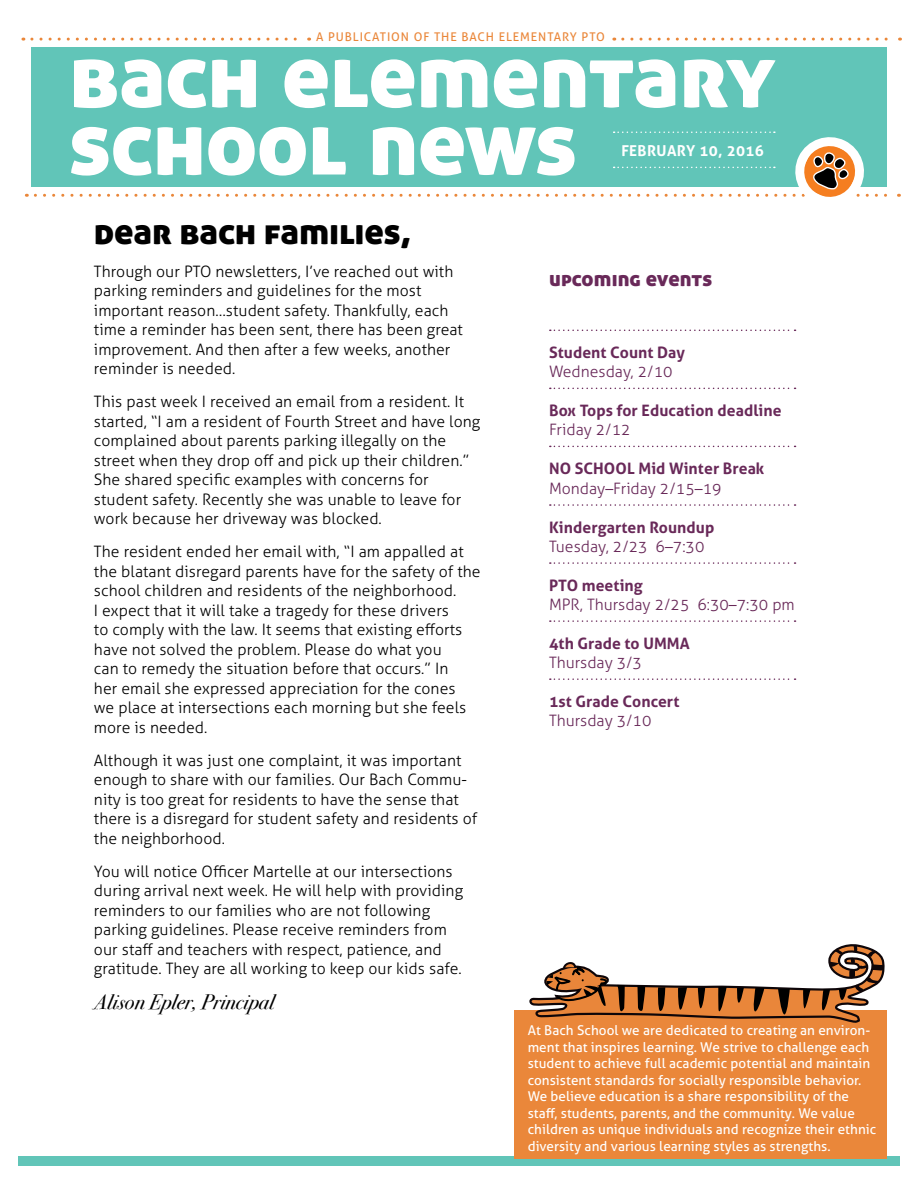
<style>
.page{position:relative;width:918px;height:1188px;background:#fff}
.page>*{position:absolute;margin:0;border:0;box-sizing:border-box;transform-origin:0 0}
.t1{font:90px/67.5px "Aller Display";letter-spacing:-.01em;color:#fff}
.t2{font:36px "Aller Display";letter-spacing:-.005em;color:#000}
.t3{font:italic 21px "Bodoni Svty Two OSITCTT";letter-spacing:.005em;color:#000}
.t4{font:21px "Aller Display";letter-spacing:.005em;color:#692959}
.t5{font:300 15.75px/19.5px "Aller";letter-spacing:.005em;color:#000}
.t6{font:700 15.75px "Aller";letter-spacing:.005em;color:#692959}
.t7{font:300 15.75px "Aller";color:#692959}
.t8{font:700 15px "Aller";letter-spacing:.025em;color:#fff}
.t9{font:13.5px/16.5px "Aller";letter-spacing:.005em;color:#fff}
.t10{font:12px "Aller";letter-spacing:.075em;color:#ea873a}
</style>
<div class="page">
<div style="left:31px;top:48px;width:856px;height:139px;background:#61c5b8"></div>
<svg style="left:32px;top:38px;width:278px;height:3px"></svg>
<svg style="left:623px;top:38px;width:278px;height:3px"></svg>
<div style="left:18px;top:1156px;width:882px;height:10px;background:#61c5b8"></div>
<svg style="left:35px;top:132px;width:864px;height:65px"></svg>
<svg style="left:550px;top:330px;width:246px;height:1px"></svg>
<svg style="left:550px;top:388px;width:246px;height:1px"></svg>
<svg style="left:550px;top:446px;width:246px;height:1px"></svg>
<svg style="left:550px;top:504px;width:246px;height:2px"></svg>
<svg style="left:550px;top:562px;width:246px;height:2px"></svg>
<svg style="left:550px;top:620px;width:246px;height:2px"></svg>
<svg style="left:550px;top:678px;width:246px;height:2px"></svg>
<div style="left:515px;top:1010px;width:372px;height:149px;background:#ea873a"></div>
<svg style="left:529px;top:944px;width:356px;height:79px"></svg>
<p class="t10" style="left:316px;top:29px;width:290px">A PUBLICATION OF THE BACH ELEMENTARY PTO</p>
<h1 class="t1" style="left:69px;top:40px;width:709px">bach elementary school news</h1>
<p class="t8" style="left:621px;top:142px;width:144px">FEBRUARY 10, 2016</p>
<h2 class="t2" style="left:94px;top:208px;width:319px">dear bach families,</h2>
<p class="t5" style="left:94px;top:261px;width:371px">Through our PTO newsletters, I’ve reached out with parking reminders and guidelines for the most important reason…student safety. Thankfully, each time a reminder has been sent, there has been great improvement. And then after a few weeks, another reminder is needed.</p>
<p class="t5" style="left:94px;top:392px;width:388px">This past week I received an email from a resident. It started, “I am a resident of Fourth Street and have long complained about parents parking illegally on the street when they drop off and pick up their children.” She shared specific examples with concerns for student safety. Recently she was unable to leave for work because her driveway was blocked.</p>
<p class="t5" style="left:94px;top:542px;width:388px">The resident ended her email with, “I am appalled at the blatant disregard parents have for the safety of the school children and residents of the neighborhood.<br>I expect that it will take a tragedy for these drivers<br>to comply with the law. It seems that existing efforts have not solved the problem. Please do what you<br>can to remedy the situation before that occurs.” In<br>her email she expressed appreciation for the cones<br>we place at intersections each morning but she feels more is needed.</p>
<p class="t5" style="left:94px;top:750px;width:385px">Although it was just one complaint, it was important enough to share with our families. Our Bach Commu&shy;nity is too great for residents to have the sense that there is a disregard for student safety and residents of the neighborhood.</p>
<p class="t5" style="left:94px;top:861px;width:371px">You will notice Officer Martelle at our intersections during arrival next week. He will help with providing reminders to our families who are not following parking guidelines. Please receive reminders from our staff and teachers with respect, patience, and gratitude. They are all working to keep our kids safe.</p>
<h3 class="t3" style="left:94px;top:989px;width:182px">Alison Epler, Principal</h3>
<h3 class="t4" style="left:549px;top:265px;width:165px">upcoming events</h3>
<p class="t6" style="left:549px;top:343px;width:138px">Student Count Day</p>
<p class="t7" style="left:549px;top:362px;width:125px">Wednesday, 2/10</p>
<p class="t6" style="left:549px;top:401px;width:234px">Box Tops for Education deadline</p>
<p class="t7" style="left:549px;top:420px;width:83px">Friday 2/12</p>
<p class="t6" style="left:549px;top:459px;width:217px">NO SCHOOL Mid Winter Break</p>
<p class="t7" style="left:549px;top:479px;width:174px">Monday–Friday 2/15–19</p>
<p class="t6" style="left:549px;top:517px;width:167px">Kindergarten Roundup</p>
<p class="t7" style="left:549px;top:537px;width:157px">Tuesday, 2/23 6–7:30</p>
<p class="t6" style="left:549px;top:576px;width:95px">PTO meeting</p>
<p class="t7" style="left:549px;top:595px;width:247px">MPR, Thursday 2/25 6:30–7:30 pm</p>
<p class="t6" style="left:549px;top:634px;width:142px">4th Grade to UMMA</p>
<p class="t7" style="left:549px;top:653px;width:95px">Thursday 3/3</p>
<p class="t6" style="left:549px;top:692px;width:132px">1st Grade Concert</p>
<p class="t7" style="left:549px;top:711px;width:104px">Thursday 3/10</p>
<p class="t9" style="left:528px;top:1022px;width:350px">At Bach School we are dedicated to creating an environ&shy;ment that inspires learning. We strive to challenge each student to achieve full academic potential and maintain consistent standards for socially responsible behavior.<br>We believe education is a share responsibility of the staff, students, parents, and the community. We value children as unique individuals and recognize their ethnic diversity and various learning styles as strengths.</p>
</div>
